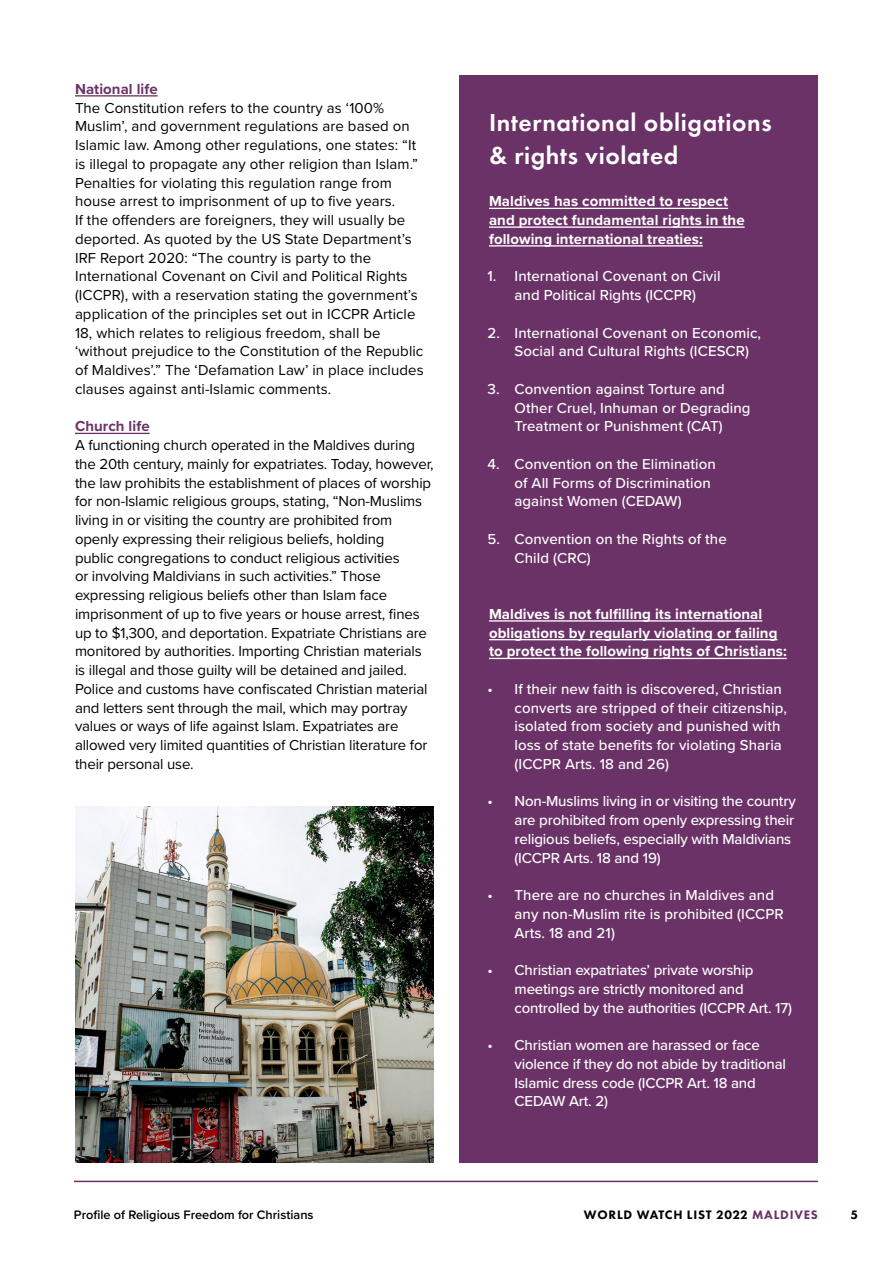
<style>
.page{position:relative;width:893px;height:1263px;background:#fff}
.page>*{position:absolute;margin:0;border:0;box-sizing:border-box;transform-origin:0 0}
.t1{font:600 25.5px/33px "Futura PT";letter-spacing:.025em;color:#fff}
.t2{font:15px/18.8px "Proxima Nova";letter-spacing:-.01em;color:#000}
.t3{font:500 15px/18.8px "Proxima Nova";letter-spacing:.005em;color:#fff}
.t4{font:700 15px/18.8px "Proxima Nova";letter-spacing:.005em;color:#fff}
.t5{font:700 15px "Proxima Nova";letter-spacing:.005em;color:#6b3267}
.t6{font:600 12.75px "Proxima Nova";color:#000}
.t7{font:800 12.75px "Futura PT";letter-spacing:.06em;color:#000}
.s1{color:#6b3267}
</style>
<div class="page">
<hr style="left:74px;top:1181px;width:744px;height:1px;background:#6b3267">
<div style="left:459px;top:75px;width:359px;height:1088px;background:#6b3267"></div>
<hr style="left:75px;top:95px;width:83px;height:2px;background:#6b3267">
<hr style="left:75px;top:433px;width:75px;height:1px;background:#6b3267">
<hr style="left:489px;top:208px;width:239px;height:1px;background:#fff">
<hr style="left:489px;top:226px;width:256px;height:2px;background:#fff">
<hr style="left:489px;top:245px;width:214px;height:2px;background:#fff">
<hr style="left:489px;top:620px;width:273px;height:2px;background:#fff">
<hr style="left:489px;top:639px;width:288px;height:1px;background:#fff">
<hr style="left:489px;top:658px;width:298px;height:1px;background:#fff">
<img style="left:75px;top:806px;width:359px;height:357px">
<p class="t5" style="left:75px;top:78px;width:84px">National life</p>
<p class="t2" style="left:75px;top:97px;width:350px">The Constitution refers to the country as ‘100% Muslim’, and government regulations are based on Islamic law. Among other regulations, one states: “It is illegal to propagate any other religion than Islam.” Penalties for violating this regulation range from house arrest to imprisonment of up to five years.<br>If the offenders are foreigners, they will usually be deported. As quoted by the US State Department’s IRF Report 2020: “The country is party to the International Covenant on Civil and Political Rights (ICCPR), with a reservation stating the government’s application of the principles set out in ICCPR Article 18, which relates to religious freedom, shall be ‘without prejudice to the Constitution of the Republic of Maldives’.” The ‘Defamation Law’ in place includes clauses against anti-Islamic comments.</p>
<p class="t5" style="left:75px;top:415px;width:76px">Church life</p>
<p class="t2" style="left:75px;top:435px;width:360px">A functioning church operated in the Maldives during the 20th century, mainly for expatriates. Today, however, the law prohibits the establishment of places of worship for non-Islamic religious groups, stating, “Non-Muslims living in or visiting the country are prohibited from openly expressing their religious beliefs, holding<br>public congregations to conduct religious activities<br>or involving Maldivians in such activities.” Those expressing religious beliefs other than Islam face imprisonment of up to five years or house arrest, fines up to $1,300, and deportation. Expatriate Christians are monitored by authorities. Importing Christian materials is illegal and those guilty will be detained and jailed.<br>Police and customs have confiscated Christian material and letters sent through the mail, which may portray values or ways of life against Islam. Expatriates are allowed very limited quantities of Christian literature for their personal use.</p>
<h1 class="t1" style="left:489px;top:106px;width:284px">International obligations &amp; rights violated</h1>
<p class="t4" style="left:489px;top:192px;width:257px">Maldives has committed to respect and protect fundamental rights in the following international treaties:</p>
<p class="t3" style="left:487px;top:266px;width:234px;text-align:center">1. International Covenant on Civil and Political Rights (ICCPR)</p>
<p class="t3" style="left:514px;top:323px;width:248px;text-indent:-27px">2. International Covenant on Economic,<br>Social and Cultural Rights (ICESCR)</p>
<p class="t3" style="left:514px;top:379px;width:238px;text-indent:-27px">3. Convention against Torture and<br>Other Cruel, Inhuman or Degrading<br>Treatment or Punishment (CAT)</p>
<p class="t3" style="left:514px;top:454px;width:203px;text-indent:-27px">4. Convention on the Elimination of All Forms of Discrimination against Women (CEDAW)</p>
<p class="t3" style="left:514px;top:529px;width:214px;text-indent:-27px">5. Convention on the Rights of the<br>Child (CRC)</p>
<p class="t4" style="left:489px;top:604px;width:299px">Maldives is not fulfilling its international obligations by regularly violating or failing to protect the following rights of Christians:</p>
<p class="t3" style="left:514px;top:679px;width:274px;text-indent:-27px">• If their new faith is discovered, Christian converts are stripped of their citizenship, isolated from society and punished with loss of state benefits for violating Sharia (ICCPR Arts. 18 and 26)</p>
<p class="t3" style="left:514px;top:791px;width:283px;text-indent:-27px">• Non-Muslims living in or visiting the country are prohibited from openly expressing their religious beliefs, especially with Maldivians (ICCPR Arts. 18 and 19)</p>
<p class="t3" style="left:514px;top:885px;width:271px;text-indent:-27px">• There are no churches in Maldives and any non-Muslim rite is prohibited (ICCPR<br>Arts. 18 and 21)</p>
<p class="t3" style="left:514px;top:960px;width:279px;text-indent:-27px">• Christian expatriates’ private worship meetings are strictly monitored and controlled by the authorities (ICCPR Art. 17)</p>
<p class="t3" style="left:514px;top:1035px;width:273px;text-indent:-27px">• Christian women are harassed or face violence if they do not abide by traditional<br>Islamic dress code (ICCPR Art. 18 and<br>CEDAW Art. 2)</p>
<p class="t6" style="left:74px;top:1205px;width:241px">Profile of Religious Freedom for Christians</p>
<p class="t7" style="left:584px;top:1207px;width:235px">WORLD WATCH LIST 2022 <span class="s1">MALDIVES</span></p>
<p class="t7" style="left:850px;top:1207px;width:9px">5</p>
</div>
